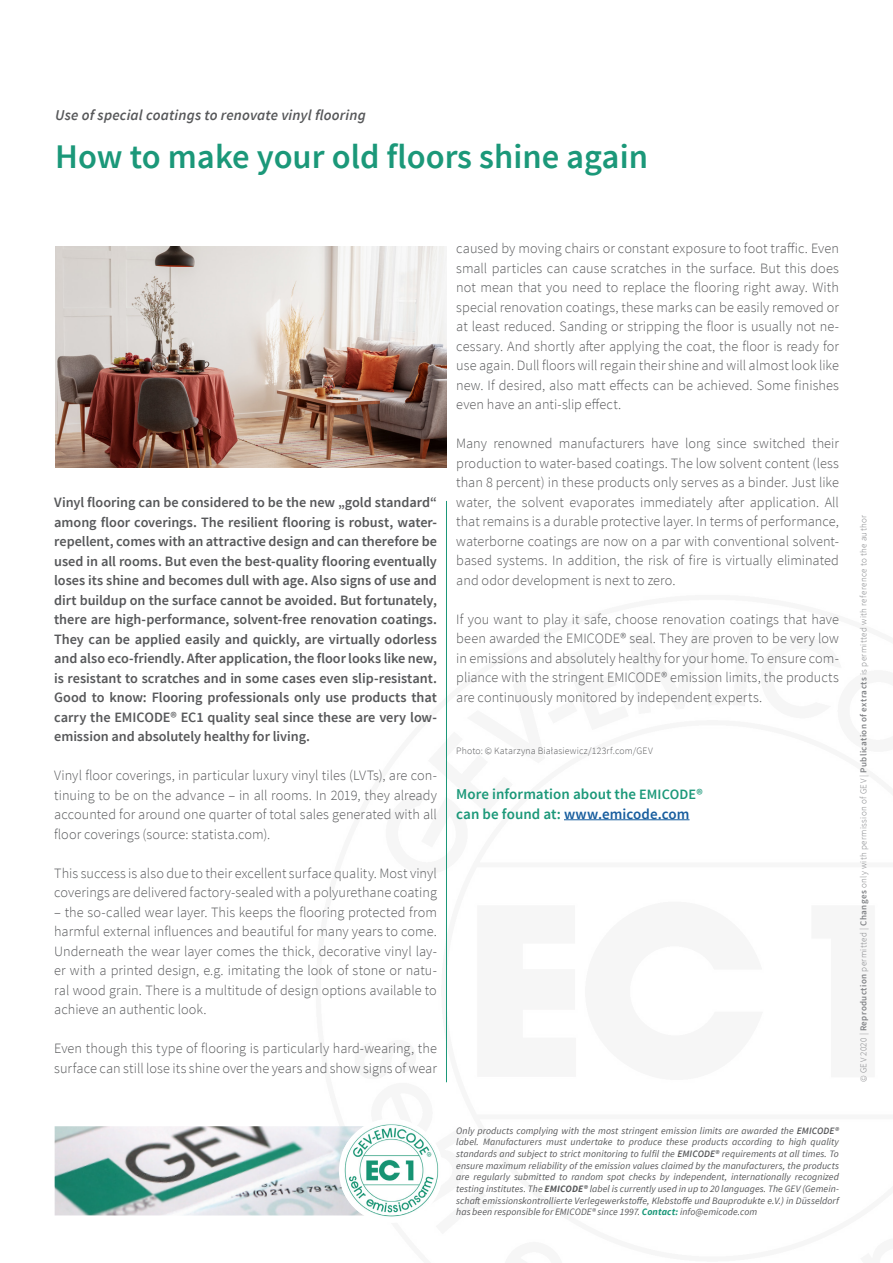
<style>
.page{position:relative;width:893px;height:1263px;background:#fff}
.page>*{position:absolute;margin:0;border:0;box-sizing:border-box;transform-origin:0 0}
.t1{font:600 34.5px "Source Sans Pro";color:#1b9879}
.t2{font:italic 600 15px "Source Sans Pro";letter-spacing:.01em;color:#57585a}
.t3{font:600 15px "Source Sans Pro";letter-spacing:.005em;color:#1b9879}
.t4{font:600 15px "Source Sans Pro";letter-spacing:.005em;color:#175d9e}
.t5{font:300 14.25px/19.5px "Source Sans Pro";color:#57585a;text-align:justify}
.t6{font:600 14.25px/19.5px "Source Sans Pro";letter-spacing:-.005em;color:#57585a;text-align:justify}
.t7{font:italic 9.75px/11.7px "Source Sans Pro";letter-spacing:.005em;color:#57585a;text-align:justify}
.t8{font:300 9.75px "Source Sans Pro";letter-spacing:.02em;color:#57585a}
.t9{font:300 9px "Source Sans Pro";letter-spacing:.04em;color:#808285}
.s1{font-size:14.25px}
.s2{color:#1b9879}
.s3{font-weight:600}
.s4{font-weight:700}
.s5{font-weight:700;color:#1b9879}
</style>
<div class="page">
<img style="left:55px;top:1126px;width:287px;height:89px">
<img style="left:342px;top:1124px;width:97px;height:93px">
<hr style="left:564px;top:819px;width:125px;height:1px;background:#175d9e">
<img style="left:55px;top:247px;width:391px;height:221px">
<hr style="left:446px;top:501px;width:1px;height:581px;background:#1b9879">
<p class="t2" style="left:55px;top:105px;width:312px">Use of special coatings to renovate vinyl flooring</p>
<p class="t1" style="left:55px;top:135px;width:594px">How to make your old floors shine again</p>
<p class="t6" style="left:54px;top:493px;width:384px">Vinyl flooring can be considered to be the new „gold standard“ among floor coverings. The resilient flooring is robust, water&shy;repellent, comes with an attractive design and can therefore be used in all rooms. But even the best-quality flooring eventually loses its shine and becomes dull with age. Also signs of use and dirt buildup on the surface cannot be avoided. But fortunately, there are high-performance, solvent-free renovation coatings.<br>They can be applied easily and quickly, are virtually odorless and also eco-friendly. After application, the floor looks like new, is resistant to scratches and in some cases even slip-resistant.<br>Good to know: Flooring professionals only use products that carry the EMICODE® EC1 quality seal since these are very low&shy;emission and absolutely healthy for living.</p>
<p class="t5" style="left:54px;top:766px;width:384px">Vinyl floor coverings, in particular luxury vinyl tiles (LVTs), are con&shy;tinuing to be on the advance – in all rooms. In 2019, they already accounted for around one quarter of total sales generated with all floor coverings (source: statista.com).</p>
<p class="t5" style="left:54px;top:863px;width:384px">This success is also due to their excellent surface quality. Most vinyl coverings are delivered factory-sealed with a polyurethane coating</p>
<p class="t5" style="left:54px;top:902px;width:384px">– the so-called wear layer. This keeps the flooring protected from harmful external influences and beautiful for many years to come.<br>Underneath the wear layer comes the thick, decorative vinyl lay&shy;er with a printed design, e.g. imitating the look of stone or natu&shy;ral wood grain. There is a multitude of design options available to achieve an authentic look.</p>
<p class="t5" style="left:54px;top:1039px;width:384px">Even though this type of flooring is particularly hard-wearing, the surface can still lose its shine over the years and show signs of wear</p>
<p class="t5" style="left:456px;top:239px;width:384px">caused by moving chairs or constant exposure to foot traffic. Even small particles can cause scratches in the surface. But this does not mean that you need to replace the flooring right away. With special renovation coatings, these marks can be easily removed or at least reduced. Sanding or stripping the floor is usually not ne&shy;cessary. And shortly after applying the coat, the floor is ready for use again. Dull floors will regain their shine and will almost look like new. If desired, also matt effects can be achieved. Some finishes even have an anti-slip effect.</p>
<p class="t5" style="left:456px;top:434px;width:384px">Many renowned manufacturers have long since switched their production to water-based coatings. The low solvent content (less than 8 percent) in these products only serves as a binder. Just like water, the solvent evaporates immediately after application. All that remains is a durable protective layer. In terms of performance, waterborne coatings are now on a par with conventional solvent&shy;based systems. In addition, the risk of fire is virtually eliminated and odor development is next to zero.</p>
<p class="t5" style="left:456px;top:609px;width:384px">If you want to play it safe, choose renovation coatings that have been awarded the EMICODE® seal. They are proven to be very low in emissions and absolutely healthy for your home. To ensure com&shy;pliance with the stringent EMICODE® emission limits, the products are continuously monitored by independent experts.</p>
<p class="t8" style="left:456px;top:744px;width:198px">Photo: © Katarzyna Białasiewicz/123rf.com/GEV</p>
<p class="t3" style="left:456px;top:785px;width:248px">More information about the <span class="s1">EMICODE®</span></p>
<p class="t4" style="left:456px;top:804px;width:235px"><span class="s2">can be found at:</span> www.emicode.com</p>
<p class="t7" style="left:456px;top:1124px;width:384px">Only products complying with the most stringent emission limits are awarded the <span class="s3">EMICODE® </span>label. Manufacturers must undertake to produce these products according to high quality standards and subject to strict monitoring to fulfil the <span class="s3">EMICODE®</span> requirements at all times. To ensure maximum reliability of the emission values claimed by the manufacturers, the products are regularly submitted to random spot checks by independent, internationally recognized testing institutes. The <span class="s4">EMICODE®</span> label is currently used in up to 20 languages. The GEV (Gemein&shy;schaft emissionskontrollierte Verlegewerkstoffe, Klebstoffe und Bauprodukte e.V.) in Düsseldorf has been responsible for EMICODE® since 1997. <span class="s5">Contact:</span> info@emicode.com</p>
<p class="t9" style="left:858px;top:1082px;width:569px;rotate:-90deg">© GEV 2020 | <span class="s3">Reproduction</span> permitted | <span class="s3">Changes</span> only with permission of GEV | <span class="s3">Publication of extracts</span> is permitted with reference to the author</p>
</div>
